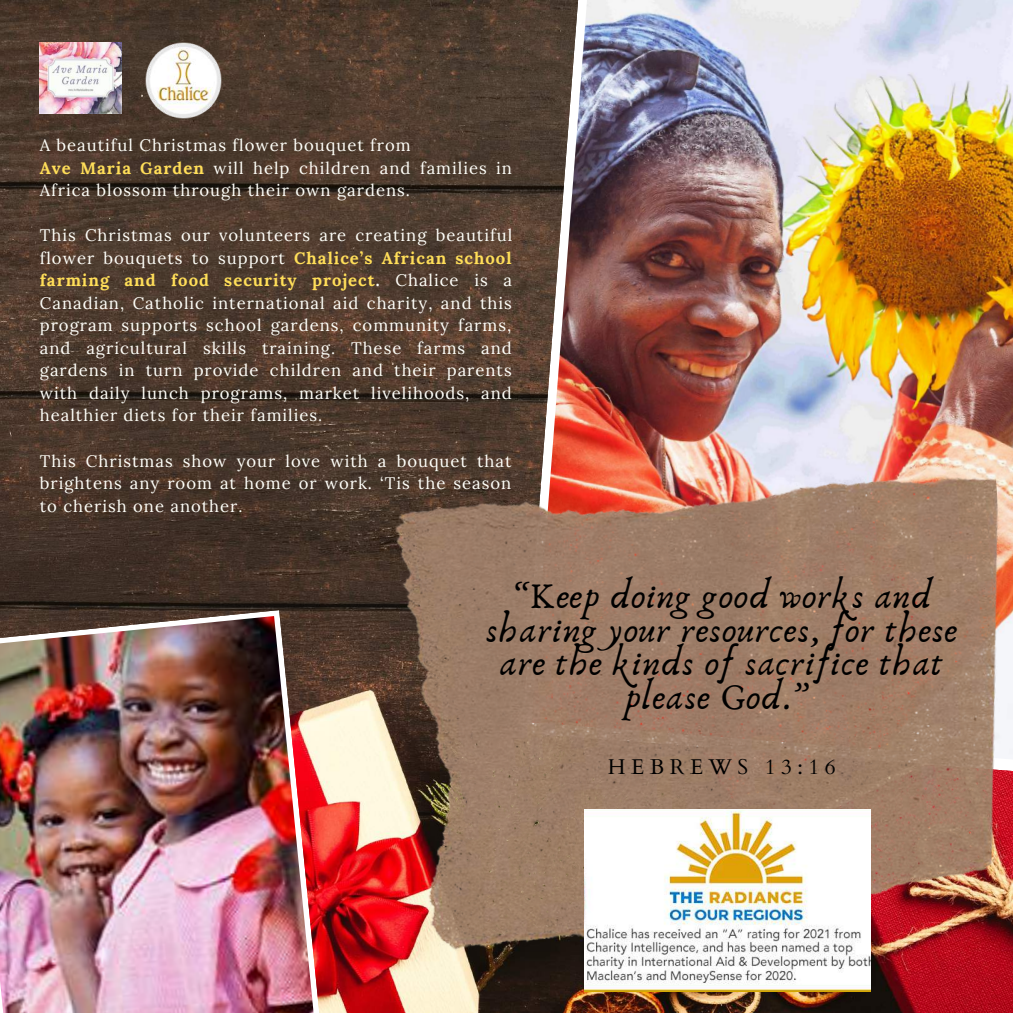
<style>
.page{position:relative;width:1013px;height:1013px;background:#fff}
.page>*{position:absolute;margin:0;border:0;box-sizing:border-box;transform-origin:0 0}
.t1{font:37.38px/33.6px "Anaktoria";letter-spacing:.025em;color:#000;text-align:center}
.t2{font:21.38px "Cardo";letter-spacing:.255em;color:#000}
.t3{font:16.62px/22.5px "Lora";letter-spacing:.06em;color:#fffff9;text-align:justify}
.s1{font-weight:700;color:#ffde59}
.s2{font-weight:700}
</style>
<div class="page">
<img style="left:0;top:0;width:1012px;height:1012px">
<svg style="left:0;top:610px;width:329px;height:402px;background:#905349"></svg>
<img style="left:0;top:616px;width:323px;height:396px">
<img style="left:531px;top:0;width:481px;height:465px">
<img style="left:391px;top:465px;width:621px;height:488px">
<img style="left:585px;top:809px;width:285px;height:182px">
<img style="left:145px;top:42px;width:76px;height:76px">
<img style="left:40px;top:42px;width:81px;height:72px">
<p class="t3" style="left:40px;top:134px;width:474px;text-align:left">A beautiful Christmas flower bouquet from<br><span class="s1">Ave Maria Garden</span> will help children and families in<br>Africa blossom through their own gardens.</p>
<p class="t3" style="left:40px;top:224px;width:474px">This Christmas our volunteers are creating beautiful flower bouquets to support <span class="s1">Chalice’s African school farming and food security project</span><span class="s2">.</span> Chalice is a Canadian, Catholic international aid charity, and this program supports school gardens, community farms, and agricultural skills training. These farms and gardens in turn provide children and their parents with daily lunch programs, market livelihoods, and healthier diets for their families.</p>
<p class="t3" style="left:40px;top:449px;width:473px">This Christmas show your love with a bouquet that brightens any room at home or work. ‘Tis the season to cherish one another.</p>
<h1 class="t1" style="left:486px;top:580px;width:473px">“Keep doing good works and sharing your resources, for these are the kinds of sacrifice that please God.”</h1>
<p class="t2" style="left:608px;top:753px;width:229px">HEBREWS 13:16</p>
</div>
